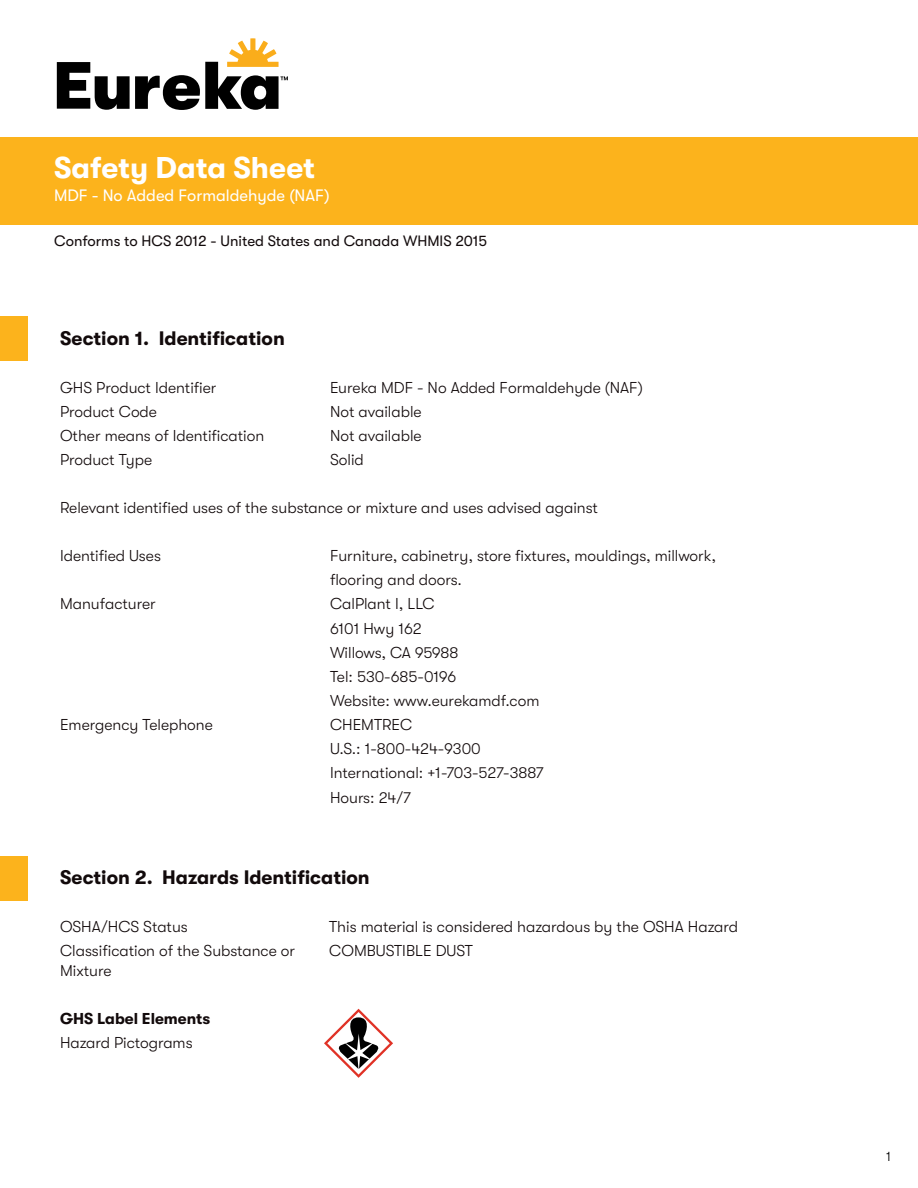
<style>
.page{position:relative;width:918px;height:1188px;background:#fff}
.page>*{position:absolute;margin:0;border:0;box-sizing:border-box;transform-origin:0 0}
.t1{font:700 30px "GT Walsheim";color:#fff}
.t2{font:700 19.5px "GT Walsheim";color:#120a0b}
.t3{font:16.5px "GT Walsheim";color:#fff}
.t4{font:300 15.75px/24px "GT Walsheim";color:#120a0b}
.t5{font:700 15.75px "GT Walsheim";color:#120a0b}
.t6{font:15px "GT Walsheim";color:#120a0b}
.t7{font:300 13.5px "GT Walsheim";color:#000}
</style>
<div class="page">
<div style="left:0;top:138px;width:918px;height:87px;background:#fcb31c"></div>
<svg style="left:324px;top:1009px;width:69px;height:69px"></svg>
<div style="left:0;top:856px;width:28px;height:45px;background:#fcb31c"></div>
<div style="left:0;top:317px;width:28px;height:44px;background:#fcb31c"></div>
<svg style="left:57px;top:38px;width:231px;height:72px"></svg>
<h1 class="t1" style="left:54px;top:151px;width:263px">Safety Data Sheet</h1>
<p class="t3" style="left:54px;top:186px;width:277px">MDF - No Added Formaldehyde (NAF)</p>
<p class="t6" style="left:54px;top:233px;width:435px">Conforms to HCS 2012 - United States and Canada WHMIS 2015</p>
<p class="t2" style="left:60px;top:327px;width:226px">Section 1. Identification</p>
<p class="t4" style="left:60px;top:376px;width:158px">GHS Product Identifier</p>
<p class="t4" style="left:330px;top:376px;width:314px">Eureka MDF - No Added Formaldehyde (NAF)</p>
<p class="t4" style="left:60px;top:400px;width:99px">Product Code</p>
<p class="t4" style="left:330px;top:400px;width:93px">Not available</p>
<p class="t4" style="left:60px;top:424px;width:206px">Other means of Identification</p>
<p class="t4" style="left:330px;top:424px;width:93px">Not available</p>
<p class="t4" style="left:60px;top:448px;width:94px">Product Type</p>
<p class="t4" style="left:330px;top:448px;width:35px">Solid</p>
<p class="t4" style="left:60px;top:496px;width:539px">Relevant identified uses of the substance or mixture and uses advised against</p>
<p class="t4" style="left:60px;top:544px;width:102px">Identified Uses</p>
<p class="t4" style="left:330px;top:544px;width:387px">Furniture, cabinetry, store fixtures, mouldings, millwork, flooring and doors.</p>
<p class="t4" style="left:60px;top:592px;width:97px">Manufacturer</p>
<p class="t4" style="left:330px;top:592px;width:211px">CalPlant I, LLC<br>6101 Hwy 162<br>Willows, CA 95988<br>Tel: 530-685-0196<br>Website: www.eurekamdf.com</p>
<p class="t4" style="left:60px;top:712px;width:154px">Emergency Telephone</p>
<p class="t4" style="left:330px;top:712px;width:215px">CHEMTREC<br>U.S.: 1-800-424-9300<br>International: +1-703-527-3887</p>
<p class="t4" style="left:330px;top:786px;width:83px">Hours: 24/7</p>
<p class="t2" style="left:60px;top:867px;width:311px">Section 2. Hazards Identification</p>
<p class="t4" style="left:60px;top:915px;width:129px">OSHA/HCS Status</p>
<p class="t4" style="left:329px;top:915px;width:410px">This material is considered hazardous by the OSHA Hazard</p>
<p class="t4" style="left:60px;top:941px;width:237px;line-height:19.5px">Classification of the Substance or<br>Mixture</p>
<p class="t4" style="left:329px;top:939px;width:145px">COMBUSTIBLE DUST</p>
<p class="t5" style="left:60px;top:1010px;width:152px">GHS Label Elements</p>
<p class="t4" style="left:60px;top:1031px;width:134px">Hazard Pictograms</p>
<p class="t7" style="left:886px;top:1148px;width:6px">1</p>
</div>
